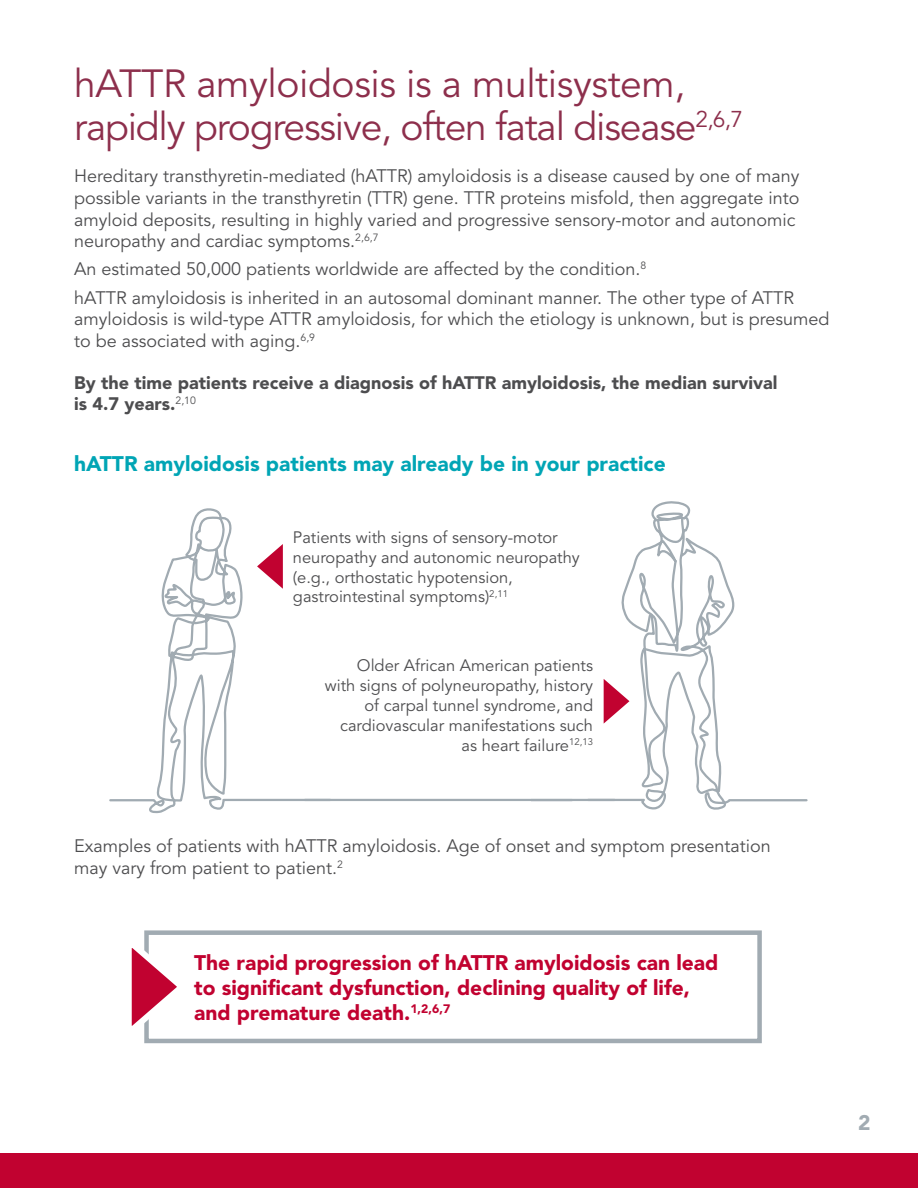
<style>
.page{position:relative;width:918px;height:1188px;background:#fff}
.page>*{position:absolute;margin:0;border:0;box-sizing:border-box;transform-origin:0 0}
.t1{font:39px/43.5px "Avenir LT Std";letter-spacing:-.03em;color:#8d2f4c}
.t2{font:900 21px/25.2px "Avenir LT Std";color:#c10230}
.t3{font:900 21px "Avenir LT Std";color:#00a5b5}
.t4{font:900 21px "Avenir LT Std";color:#a1abb2}
.t5{font:18px/21.6px "Avenir LT Std";color:#4d4d4f}
.t6{font:900 18px/21.6px "Avenir LT Std";color:#4d4d4f}
.t7{font:16.5px/19.8px "Avenir LT Std";color:#4d4d4f;text-align:right}
</style>
<div class="page">
<div style="left:0;top:1153px;width:918px;height:35px;background:#c10230"></div>
<div style="left:144px;top:930px;width:618px;height:113px;border:4px solid #a1abb2"></div>
<svg style="left:131px;top:936px;width:46px;height:101px"></svg>
<svg style="left:586px;top:501px;width:222px;height:309px"></svg>
<svg style="left:532px;top:798px;width:42px;height:4px"></svg>
<svg style="left:109px;top:508px;width:223px;height:306px"></svg>
<hr style="left:305px;top:799px;width:310px;height:2px;background:#a1abb2">
<svg style="left:257px;top:544px;width:26px;height:45px"></svg>
<svg style="left:604px;top:679px;width:25px;height:45px"></svg>
<h1 class="t1" style="left:74px;top:63px;width:670px">hATTR amyloidosis is a multisystem, rapidly progressive, often fatal disease<sup>2,6,7</sup></h1>
<p class="t5" style="left:74px;top:166px;width:727px">Hereditary transthyretin-mediated (hATTR) amyloidosis is a disease caused by one of many possible variants in the transthyretin (TTR) gene. TTR proteins misfold, then aggregate into amyloid deposits, resulting in highly varied and progressive sensory-motor and autonomic neuropathy and cardiac symptoms.<sup>2,6,7</sup></p>
<p class="t5" style="left:74px;top:256px;width:721px;line-height:28.3px">An estimated 50,000 patients worldwide are affected by the condition.<sup>8<br></sup>hATTR amyloidosis is inherited in an autosomal dominant manner. The other type of ATTR</p>
<p class="t5" style="left:74px;top:309px;width:757px">amyloidosis is wild-type ATTR amyloidosis, for which the etiology is unknown, but is presumed to be associated with aging.<sup>6,9</sup></p>
<p class="t6" style="left:74px;top:372px;width:705px">By the time patients receive a diagnosis of hATTR amyloidosis, the median survival is 4.7 years.<sup>2,10</sup></p>
<p class="t3" style="left:74px;top:451px;width:593px">hATTR amyloidosis patients may already be in your practice</p>
<p class="t7" style="left:293px;top:528px;width:288px;text-align:left">Patients with signs of sensory-motor neuropathy and autonomic neuropathy (e.g., orthostatic hypotension, gastrointestinal symptoms)<sup>2,11</sup></p>
<p class="t7" style="left:325px;top:656px;width:270px">Older African American patients with signs of polyneuropathy, history of carpal tunnel syndrome, and cardiovascular manifestations such as heart failure<sup>12,13</sup></p>
<p class="t5" style="left:74px;top:836px;width:698px">Examples of patients with hATTR amyloidosis. Age of onset and symptom presentation may vary from patient to patient.<sup>2</sup></p>
<p class="t2" style="left:194px;top:950px;width:526px">The rapid progression of hATTR amyloidosis can lead to significant dysfunction, declining quality of life, and premature death.<sup>1,2,6,7</sup></p>
<p class="t4" style="left:858px;top:1110px;width:14px">2</p>
</div>
